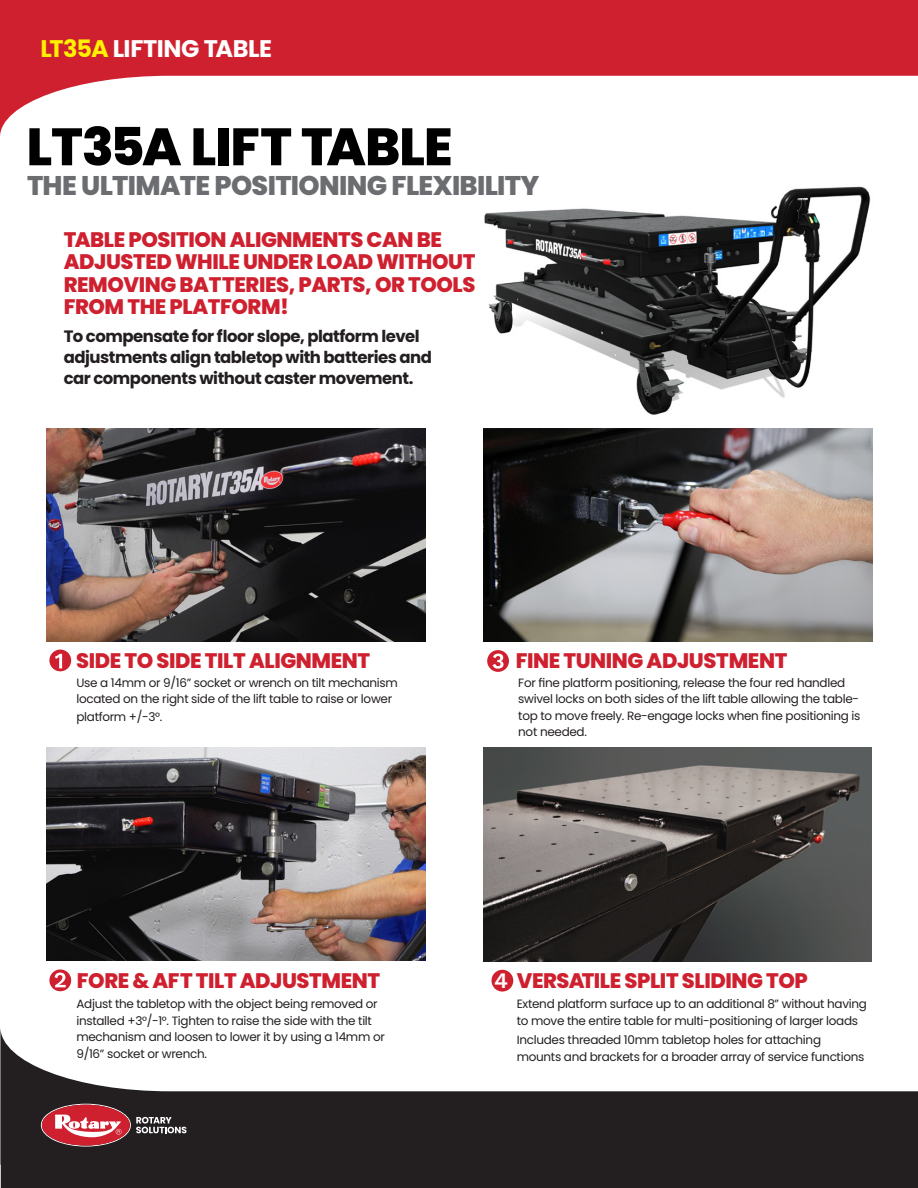
<style>
.page{position:relative;width:918px;height:1188px;background:#fff}
.page>*{position:absolute;margin:0;border:0;box-sizing:border-box;transform-origin:0 0}
.t1{font:800 52.5px "Poppins";letter-spacing:-.02em;color:#000}
.t2{font:800 27px "Poppins";letter-spacing:-.025em;color:#6c6d70}
.t3{font:700 24px "Poppins";letter-spacing:-.03em;color:#fff}
.t4{font:800 21px/22.5px "Poppins";letter-spacing:-.02em;color:#cf202f}
.t5{font:700 16.5px "Poppins";letter-spacing:-.03em;color:#231f20}
.t6{font:12px/16.5px "Poppins";letter-spacing:-.025em;color:#231f20}
.s1{color:#fff101}
.s2{font-family:"Work Sans";font-weight:600;font-size:22.05px;color:#fff}
</style>
<div class="page">
<svg style="left:0;top:0;width:918px;height:136px;fill:#cf202f"></svg>
<svg style="left:0;top:1029px;width:918px;height:159px;fill:#231f20"></svg>
<svg style="left:41px;top:1104px;width:146px;height:43px;background:#86474d"></svg>
<img style="left:484px;top:186px;width:387px;height:229px">
<img style="left:483px;top:748px;width:388px;height:213px">
<div style="left:491px;top:970px;width:22px;height:22px;background:#cf202f;border-radius:50%"></div>
<img style="left:46px;top:748px;width:380px;height:213px">
<img style="left:46px;top:429px;width:379px;height:212px">
<img style="left:483px;top:429px;width:389px;height:212px">
<svg style="left:487px;top:650px;width:22px;height:22px"></svg>
<svg style="left:493px;top:654px;width:11px;height:15px"></svg>
<svg style="left:49px;top:969px;width:22px;height:22px"></svg>
<svg style="left:55px;top:973px;width:11px;height:14px"></svg>
<div style="left:49px;top:650px;width:22px;height:21px;background:#cf202f;border-radius:50%"></div>
<svg style="left:55px;top:654px;width:7px;height:14px"></svg>
<p class="t3" style="left:40px;top:35px;width:233px"><span class="s1">LT35A</span> LIFTING TABLE</p>
<p class="t1" style="left:26px;top:116px;width:428px">LT35A LIFT TABLE</p>
<p class="t2" style="left:27px;top:170px;width:514px">THE ULTIMATE POSITIONING FLEXIBILITY</p>
<p class="t4" style="left:64px;top:228px;width:413px">TABLE POSITION ALIGNMENTS CAN BE<br>ADJUSTED WHILE UNDER LOAD WITHOUT<br>REMOVING BATTERIES, PARTS, OR TOOLS<br>FROM THE PLATFORM!</p>
<p class="t5" style="left:64px;top:327px;width:358px">To compensate for floor slope, platform level</p>
<p class="t5" style="left:64px;top:348px;width:370px">adjustments align tabletop with batteries and</p>
<p class="t5" style="left:64px;top:369px;width:351px">car components without caster movement.</p>
<p class="t4" style="left:76px;top:650px;width:295px">SIDE TO SIDE TILT ALIGNMENT</p>
<p class="t4" style="left:516px;top:650px;width:273px">FINE TUNING ADJUSTMENT</p>
<p class="t6" style="left:76px;top:675px;width:323px">Use a 14mm or 9/16” socket or wrench on tilt mechanism</p>
<p class="t6" style="left:76px;top:690px;width:317px;line-height:18px">located on the right side of the lift table to raise or lower platform +/-3°.</p>
<p class="t6" style="left:518px;top:675px;width:344px">For fine platform positioning, release the four red handled swivel locks on both sides of the lift table allowing the table&shy;top to move freely. Re-engage locks when fine positioning is not needed.</p>
<p class="t4" style="left:77px;top:970px;width:305px">FORE &amp; AFT TILT ADJUSTMENT</p>
<p class="t4" style="left:494px;top:970px;width:315px"><span class="s2">4</span> VERSATILE SPLIT SLIDING TOP</p>
<p class="t6" style="left:76px;top:996px;width:310px">Adjust the tabletop with the object being removed or installed +3°/-1°. Tighten to raise the side with the tilt mechanism and loosen to lower it by using a 14mm or 9/16” socket or wrench.</p>
<p class="t6" style="left:517px;top:996px;width:352px">Extend platform surface up to an additional 8” without having</p>
<p class="t6" style="left:517px;top:1012px;width:343px">to move the entire table for multi-positioning of larger loads</p>
<p class="t6" style="left:517px;top:1032px;width:306px">Includes threaded 10mm tabletop holes for attaching</p>
<p class="t6" style="left:517px;top:1048px;width:349px">mounts and brackets for a broader array of service functions</p>
</div>
